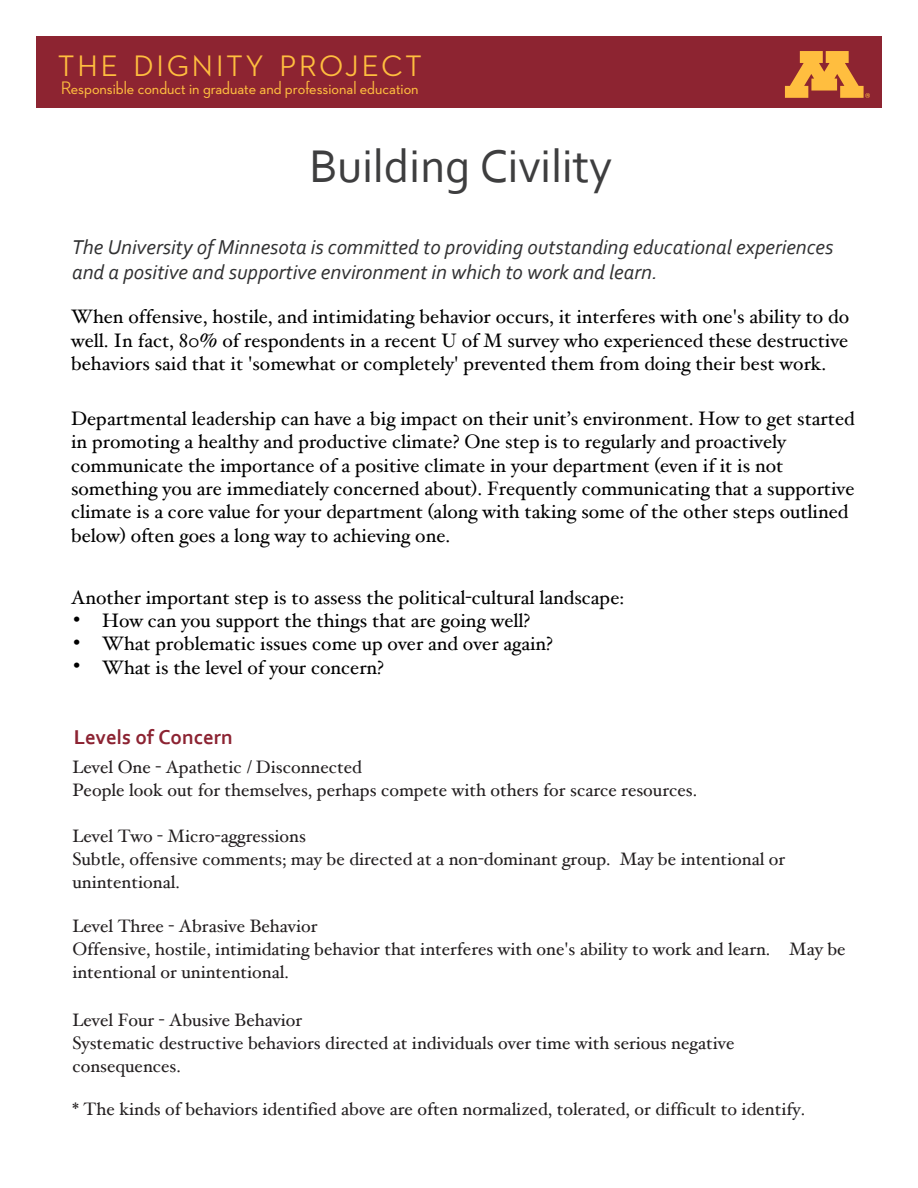
<style>
.page{position:relative;width:918px;height:1188px;background:#fff}
.page>*{position:absolute;margin:0;border:0;box-sizing:border-box;transform-origin:0 0}
.subhead{font:48px "Corbel";letter-spacing:-.005em;color:#3e3e3f}
.t1{font:500 30.15px "Neutraface 2 Display";letter-spacing:.1em;color:#ffbe3f}
.t2{font:italic 21px "Corbel";color:#313132}
.t3{font:italic 21px "Corbel";color:#313132}
.t4{font:700 21px "Corbel";color:#8c2332}
.body{font:19.5px/23.4px "Hoefler Text";color:#000;text-align:justify}
.t5{font:500 18.45px "Neutraface 2 Display";color:#ffbe3f}
.t6{font:18px/23px "Hoefler Text";color:#231f20}
.s1{font-style:inherit}
</style>
<div class="page">
<div style="left:36px;top:36px;width:846px;height:72px;background:#8d2431"></div>
<svg style="left:785px;top:51px;width:85px;height:47px"></svg>
<p class="t1" style="left:58px;top:49px;width:365px">THE DIGNITY PROJECT</p>
<p class="t5" style="left:61px;top:78px;width:359px">Responsible conduct in graduate and professional education</p>
<p class="subhead" style="left:309px;top:136px;width:304px">Building Civility</p>
<p class="t2" style="left:72px;top:234px;width:763px">The University of Minnesota is committed to providing outstanding educational experiences</p>
<p class="t3" style="left:72px;top:259px;width:587px">and a positive and supportive environment in which to work and learn.</p>
<p class="body" style="left:71px;top:305px;width:780px">When offensive, hostile, and intimidating behavior occurs, it interferes with one's ability to do well. In fact, 80% of respondents in a recent U of M survey who experienced these destructive behaviors said that it 'somewhat or completely' prevented them from doing their best work.</p>
<p class="body" style="left:71px;top:406px;width:785px;text-align:left">Departmental leadership can have a big impact on their unit’s environment. How to get started in promoting a healthy and productive climate? One step is to regularly and proactively communicate the importance of a positive climate in your department (even if it is not something you are immediately concerned about). Frequently communicating that a supportive climate is a core value for your department (along with taking some of the other steps outlined below) often goes a long way to achieving one.</p>
<p class="body" style="left:102px;top:586px;width:524px;text-align:left;text-indent:-31px">Another important step is to assess the political-cultural landscape:<br>How can you support the things that are going well?<br>What problematic issues come up over and over again?<br>What is the level of your concern?</p>
<p class="body" style="left:74px;top:607px;width:8px">• • •</p>
<p class="t4" style="left:74px;top:724px;width:161px">Levels of Concern</p>
<p class="t6" style="left:72px;top:755px;width:626px">Level One - Apathetic / Disconnected<br>People look out for themselves, perhaps compete with others for scarce resources.</p>
<p class="t6" style="left:72px;top:824px;width:714px">Level Two - Micro-aggressions<br>Subtle, offensive comments; may be directed at a non-dominant group. May be intentional or unintentional.</p>
<p class="t6" style="left:72px;top:915px;width:775px">Level Three - Abrasive Behavior<br>Offensive, hostile, intimidating behavior that interferes with one's ability to work and learn. May be intentional or unintentional.</p>
<p class="t6" style="left:72px;top:1008px;width:664px">Level Four - Abusive Behavior<br>Systematic destructive behaviors directed at individuals over time with serious negative consequences.</p>
<p class="t6" style="left:72px;top:1098px;width:734px">* <span class="s1">T</span>he kinds of behavior<span class="s1">s</span> identified above are often normalized, tolerated, or difficult to identify.</p>
</div>
